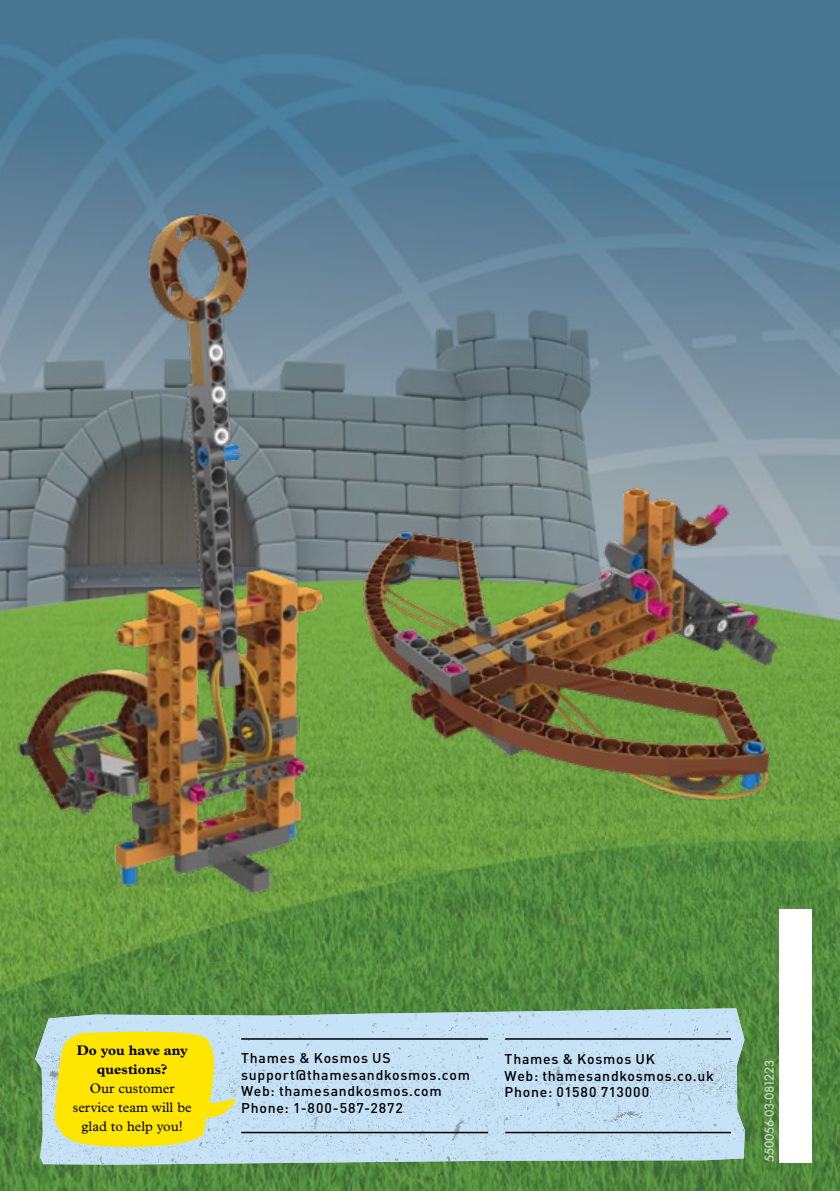
<style>
.page{position:relative;width:840px;height:1191px;background:#fff}
.page>*{position:absolute;margin:0;border:0;box-sizing:border-box;transform-origin:0 0}
.t1{font:500 14px/16.8px "DINOT";letter-spacing:.05em;color:#000}
.t2{font:14px/19.2px "Plantin MT Pro";color:#000;text-align:center}
.t3{font:700 14px/19.2px "Plantin MT Pro";color:#000;text-align:center}
.t4{font:500 12px "Futura";letter-spacing:-.045em;color:#fff}
</style>
<div class="page">
<img style="left:0;top:0;width:840px;height:1191px">
<div style="left:778px;top:909px;width:32px;height:253px;background:#fff"></div>
<img style="left:839px;top:320px;width:1px;height:792px">
<img style="left:386px;top:448px;width:453px;height:428px">
<img style="left:821px;top:117px;width:18px;height:738px">
<img style="left:0;top:176px;width:386px;height:744px">
<img style="left:35px;top:1008px;width:709px;height:156px">
<svg style="left:54px;top:1028px;width:182px;height:122px"></svg>
<hr style="left:241px;top:1038px;width:247px;height:1px;background:#000">
<hr style="left:241px;top:1131px;width:247px;height:2px;background:#000">
<hr style="left:505px;top:1038px;width:225px;height:1px;background:#000">
<hr style="left:505px;top:1131px;width:225px;height:2px;background:#000">
<p class="t3" style="left:77px;top:1040px;width:113px">Do you have any questions?</p>
<p class="t2" style="left:73px;top:1079px;width:120px">Our customer service team will be glad to help you!</p>
<p class="t1" style="left:241px;top:1049px;width:230px">Thames &amp; Kosmos US support@thamesandkosmos.com<br>Web: thamesandkosmos.com<br>Phone: 1-800-587-2872</p>
<p class="t1" style="left:504px;top:1050px;width:210px">Thames &amp; Kosmos UK<br>Web: thamesandkosmos.co.uk<br>Phone: 01580 713000</p>
<p class="t4" style="left:760px;top:1161px;width:104px;rotate:-90deg">550056-03-081223</p>
</div>
